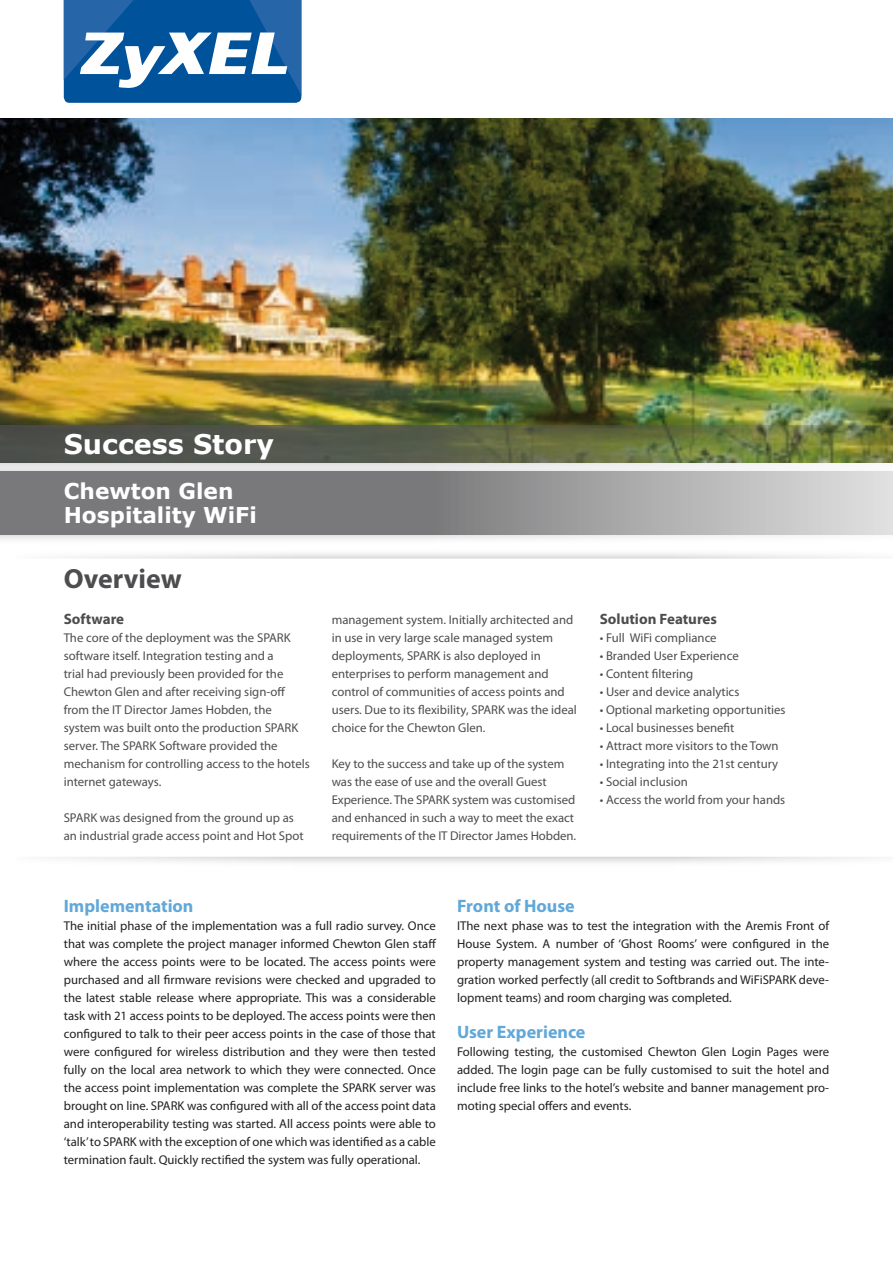
<style>
.page{position:relative;width:893px;height:1263px;background:#fff}
.page>*{position:absolute;margin:0;border:0;box-sizing:border-box;transform-origin:0 0}
.t1{font:700 27.75px "Myriad Pro";color:#4d4d4f}
.t2{font:700 27px "Verdana";color:#fff}
.t3{font:700 21.75px/24px "Verdana";color:#fff}
.t4{font:700 18px "Myriad Pro";color:#61a8d8}
.t5{font:700 15px "Myriad Pro";color:#4d4d4f}
.t6{font:12.75px/18px "Myriad Pro";color:#231f20;text-align:justify}
.t7{font:12.75px/18px "Myriad Pro";color:#4d4d4f}
</style>
<div class="page">
<img style="left:0;top:119px;width:893px;height:295px">
<svg style="left:64px;top:0;width:237px;height:103px"></svg>
<svg style="left:0;top:474px;width:893px;height:61px;background:#959596"></svg>
<img style="left:0;top:414px;width:893px;height:60px">
<svg style="left:0;top:425px;width:893px;height:38px;background:#5d6445"></svg>
<h2 class="t2" style="left:64px;top:425px;width:212px">Success Story</h2>
<h3 class="t3" style="left:64px;top:478px;width:195px">Chewton Glen<br>Hospitality WiFi</h3>
<h1 class="t1" style="left:64px;top:561px;width:120px">Overview</h1>
<p class="t5" style="left:64px;top:609px;width:62px">Software</p>
<p class="t7" style="left:64px;top:628px;width:248px">The core of the deployment was the SPARK software itself. Integration testing and a<br>trial had previously been provided for the Chewton Glen and after receiving sign-off from the IT Director James Hobden, the system was built onto the production SPARK server. The SPARK Software provided the mechanism for controlling access to the hotels internet gateways.</p>
<p class="t7" style="left:64px;top:809px;width:242px">SPARK was designed from the ground up as an industrial grade access point and Hot Spot</p>
<p class="t7" style="left:332px;top:611px;width:247px">management system. Initially architected and in use in very large scale managed system deployments, SPARK is also deployed in enterprises to perform management and control of communities of access points and users. Due to its flexibility, SPARK was the ideal choice for the Chewton Glen.</p>
<p class="t7" style="left:332px;top:755px;width:246px">Key to the success and take up of the system was the ease of use and the overall Guest Experience. The SPARK system was customised and enhanced in such a way to meet the exact requirements of the IT Director James Hobden.</p>
<p class="t5" style="left:600px;top:609px;width:119px">Solution Features</p>
<p class="t7" style="left:600px;top:628px;width:118px">• Full WiFi compliance</p>
<p class="t7" style="left:600px;top:646px;width:141px">• Branded User Experience</p>
<p class="t7" style="left:600px;top:664px;width:95px">• Content filtering</p>
<p class="t7" style="left:600px;top:683px;width:141px">• User and device analytics</p>
<p class="t7" style="left:600px;top:701px;width:187px">• Optional marketing opportunities</p>
<p class="t7" style="left:600px;top:719px;width:136px">• Local businesses benefit</p>
<p class="t7" style="left:600px;top:737px;width:180px">• Attract more visitors to the Town</p>
<p class="t7" style="left:600px;top:755px;width:180px">• Integrating into the 21st century</p>
<p class="t7" style="left:600px;top:773px;width:90px">• Social inclusion</p>
<p class="t7" style="left:600px;top:791px;width:187px">• Access the world from your hands</p>
<h3 class="t4" style="left:64px;top:894px;width:131px">Implementation</h3>
<p class="t6" style="left:64px;top:916px;width:374px">The initial phase of the implementation was a full radio survey. Once that was complete the project manager informed Chewton Glen staff where the access points were to be located. The access points were purchased and all firmware revisions were checked and upgraded to the latest stable release where appropriate. This was a considerable task with 21 access points to be deployed. The access points were then configured to talk to their peer access points in the case of those that were configured for wireless distribution and they were then tested fully on the local area network to which they were connected. Once the access point implementation was complete the SPARK server was brought on line. SPARK was configured with all of the access point data and interoperability testing was started. All access points were able to ‘talk’ to SPARK with the exception of one which was identified as a cable termination fault. Quickly rectified the system was fully operational.</p>
<h3 class="t4" style="left:457px;top:894px;width:119px">Front of House</h3>
<p class="t6" style="left:457px;top:916px;width:374px">IThe next phase was to test the integration with the Aremis Front of House System. A number of ‘Ghost Rooms’ were configured in the property management system and testing was carried out. The inte&shy;gration worked perfectly (all credit to Softbrands and WiFiSPARK deve&shy;lopment teams) and room charging was completed.</p>
<h3 class="t4" style="left:457px;top:1020px;width:130px">User Experience</h3>
<p class="t6" style="left:457px;top:1042px;width:374px">Following testing, the customised Chewton Glen Login Pages were added. The login page can be fully customised to suit the hotel and include free links to the hotel’s website and banner management pro&shy;moting special offers and events.</p>
</div>
